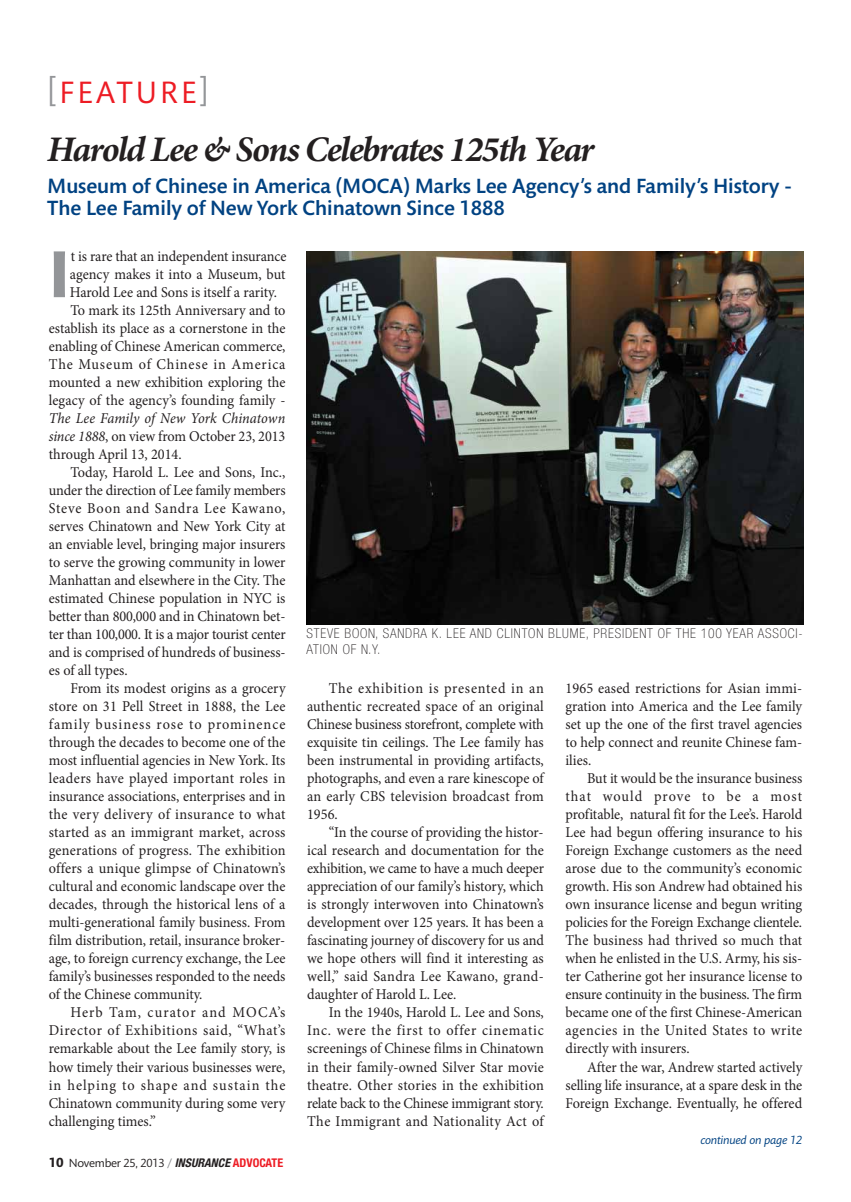
<style>
.page{position:relative;width:851px;height:1202px;background:#fff}
.page>*{position:absolute;margin:0;border:0;box-sizing:border-box;transform-origin:0 0}
.t1{font:700 67.5px "Mundo Sans";color:#939598}
.t2{font:italic 700 36px "Minion Pro";letter-spacing:-.04em;color:#231f20}
.t3{font:31.5px "Mundo Sans";letter-spacing:.1em;color:#ed1c24}
.t4{font:500 21px/22.5px "Mundo Sans";color:#004282}
.t5{font:15px/18px "Minion Pro";color:#231f20;text-align:justify;scale:.95 1}
.t6{font:15px "Minion Pro";letter-spacing:.06em;color:#231f20;scale:.95 1}
.t7{font:100 condensed 13.5px/16.2px "Helvetica Neue";letter-spacing:.06em;color:#231f20}
.t8{font:12px "Mundo Sans";letter-spacing:-.015em;color:#231f20}
.t9{font:italic 12px "Mundo Sans";letter-spacing:-.015em;color:#004282}
.s1{color:#939598}
.s2{font-style:italic}
.s3{font-weight:700;font-size:13.5px}
.s4{color:#808285}
.s5{font-family:"Helvetica Neue";font-weight:700;font-style:italic;font-stretch:condensed}
.s6{font-family:"Helvetica Neue";font-weight:700;font-stretch:condensed;color:#ed1c24}
</style>
<div class="page">
<img style="left:306px;top:252px;width:497px;height:372px">
<h3 class="t3" style="left:49px;top:80px;width:160px"><span class="s1">[</span>FEATURE<span class="s1">]</span></h3>
<h2 class="t2" style="left:47px;top:135px;width:548px">Harold Lee &amp; Sons Celebrates 125th Year</h2>
<h3 class="t4" style="left:47px;top:176px;width:746px">Museum of Chinese in America (MOCA) Marks Lee Agency’s and Family’s History -<br>The Lee Family of New York Chinatown Since 1888</h3>
<h1 class="t1" style="left:49px;top:249px;width:23px">I</h1>
<p class="t5" style="left:71px;top:249px;width:229px">t is rare that an independent insurance</p>
<p class="t5" style="left:70px;top:267px;width:228px">agency makes it into a Museum, but</p>
<p class="t5" style="left:70px;top:285px;width:219px">Harold Lee and Sons is itself a rarity.</p>
<p class="t5" style="left:70px;top:303px;width:228px">To mark its 125th Anniversary and to</p>
<p class="t5" style="left:49px;top:321px;width:251px">establish its place as a cornerstone in the</p>
<p class="t5" style="left:49px;top:339px;width:251px">enabling of Chinese American commerce,</p>
<p class="t6" style="left:49px;top:358px;width:251px">The Museum of Chinese in America</p>
<p class="t5" style="left:49px;top:375px;width:251px">mounted a new exhibition exploring the</p>
<p class="t5" style="left:49px;top:393px;width:251px">legacy of the agency’s founding family -</p>
<p class="t5" style="left:49px;top:411px;width:251px"><span class="s2">The Lee Family of New York Chinatown since 1888</span>, on view from October 23, 2013 through April 13, 2014.</p>
<p class="t5" style="left:49px;top:465px;width:251px;text-indent:22px">Today, Harold L. Lee and Sons, Inc., under the direction of Lee family members Steve Boon and Sandra Lee Kawano, serves Chinatown and New York City at an enviable level, bringing major insurers to serve the growing community in lower Manhattan and elsewhere in the City. The estimated Chinese population in NYC is better than 800,000 and in Chinatown bet&shy;ter than 100,000. It is a major tourist center and is comprised of hundreds of business&shy;es of all types.</p>
<p class="t5" style="left:49px;top:681px;width:251px;text-indent:22px">From its modest origins as a grocery store on 31 Pell Street in 1888, the Lee family business rose to prominence through the decades to become one of the most influential agencies in New York. Its leaders have played important roles in insurance associations, enterprises and in the very delivery of insurance to what started as an immigrant market, across generations of progress. The exhibition offers a unique glimpse of Chinatown’s cultural and economic landscape over the decades, through the historical lens of a multi-generational family business. From film distribution, retail, insurance broker&shy;age, to foreign currency exchange, the Lee family’s businesses responded to the needs of the Chinese community.</p>
<p class="t5" style="left:49px;top:1005px;width:251px;text-indent:22px">Herb Tam, curator and MOCA’s Director of Exhibitions said, “What’s remarkable about the Lee family story, is how timely their various businesses were, in helping to shape and sustain the Chinatown community during some very challenging times.”</p>
<p class="t8" style="left:49px;top:1157px;width:236px"><span class="s3">10</span> November 25, 2013 <span class="s4">/</span> <span class="s5">INSURANCE</span><span class="s6">ADVOCATE</span></p>
<p class="t7" style="left:306px;top:626px;width:497px">STEVE BOON, SANDRA K. LEE AND CLINTON BLUME, PRESIDENT OF THE 100 YEAR ASSOCI-<br>ATION OF N.Y.</p>
<p class="t5" style="left:307px;top:681px;width:251px;text-indent:22px">The exhibition is presented in an authentic recreated space of an original Chinese business storefront, complete with exquisite tin ceilings. The Lee family has been instrumental in providing artifacts, photographs, and even a rare kinescope of an early CBS television broadcast from 1956.</p>
<p class="t5" style="left:307px;top:825px;width:251px;text-indent:22px">“In the course of providing the histor&shy;ical research and documentation for the exhibition, we came to have a much deeper appreciation of our family’s history, which is strongly interwoven into Chinatown’s development over 125 years. It has been a fascinating journey of discovery for us and we hope others will find it interesting as well,” said Sandra Lee Kawano, grand&shy;daughter of Harold L. Lee.</p>
<p class="t5" style="left:307px;top:1005px;width:251px;text-indent:22px">In the 1940s, Harold L. Lee and Sons, Inc. were the first to offer cinematic screenings of Chinese films in Chinatown in their family-owned Silver Star movie theatre. Other stories in the exhibition relate back to the Chinese immigrant story.<br>The Immigrant and Nationality Act of</p>
<p class="t5" style="left:565px;top:681px;width:251px">1965 eased restrictions for Asian immi&shy;gration into America and the Lee family set up the one of the first travel agencies to help connect and reunite Chinese fam&shy;ilies.</p>
<p class="t5" style="left:565px;top:771px;width:251px;text-indent:22px">But it would be the insurance business that would prove to be a most profitable, natural fit for the Lee’s. Harold Lee had begun offering insurance to his Foreign Exchange customers as the need arose due to the community’s economic growth. His son Andrew had obtained his own insurance license and begun writing policies for the Foreign Exchange clientele.<br>The business had thrived so much that when he enlisted in the U.S. Army, his sis&shy;ter Catherine got her insurance license to ensure continuity in the business. The firm became one of the first Chinese-American agencies in the United States to write directly with insurers.</p>
<p class="t5" style="left:565px;top:1059px;width:251px;text-indent:22px">After the war, Andrew started actively selling life insurance, at a spare desk in the Foreign Exchange. Eventually, he offered</p>
<p class="t9" style="left:700px;top:1134px;width:103px">continued on page 12</p>
</div>
